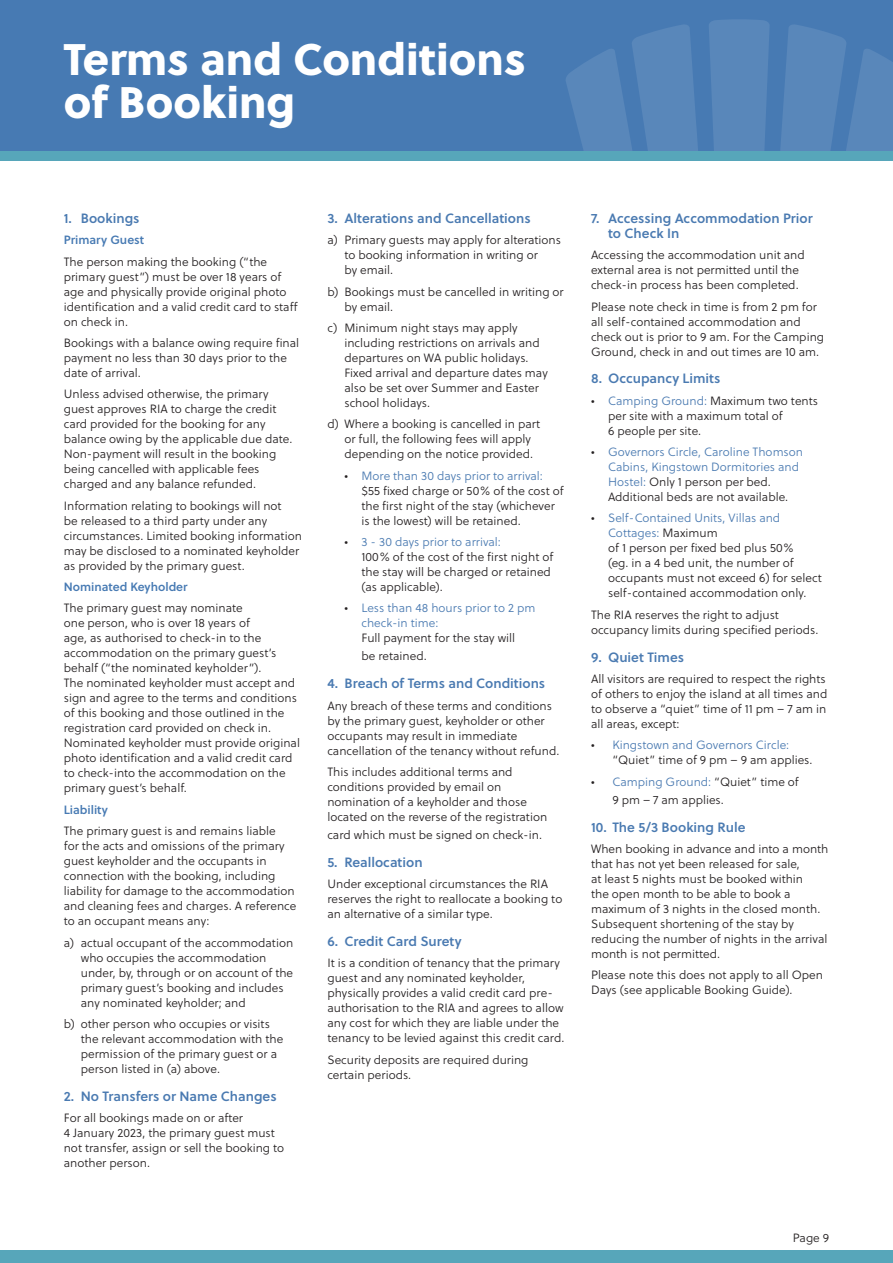
<style>
.page{position:relative;width:893px;height:1263px;background:#fff}
.page>*{position:absolute;margin:0;border:0;box-sizing:border-box;transform-origin:0 0}
.t1{font:44.1px/43px "Soleil Xb";color:#fff}
.t2{font:13.5px/15px "Soleil Sb";color:#4a7ab1}
.t3{font:12px/15px "Soleil Lt";color:#231f20}
.t4{font:12px/15px "Soleil Lt";color:#4a7ab1}
.t5{font:12px "Soleil Sb";color:#477ab3}
.s1{color:#4a7ab1}
.s2{color:#231f20}
</style>
<div class="page">
<div style="left:0;top:0;width:893px;height:151px;background:#477ab3"></div>
<svg style="left:566px;top:19px;width:327px;height:132px"></svg>
<div style="left:0;top:151px;width:893px;height:10px;background:#57a6ba"></div>
<div style="left:0;top:1250px;width:893px;height:13px;background:#57a6ba"></div>
<h1 class="t1" style="left:64px;top:35px;width:463px">Terms and Conditions of Booking</h1>
<p class="t2" style="left:64px;top:210px;width:77px">1. Bookings</p>
<p class="t5" style="left:64px;top:231px;width:82px">Primary Guest</p>
<p class="t3" style="left:64px;top:254px;width:236px">The person making the booking (“the primary guest”) must be over 18 years of age and physically provide original photo identification and a valid credit card to staff on check in.</p>
<p class="t3" style="left:64px;top:335px;width:237px">Bookings with a balance owing require final payment no less than 30 days prior to the date of arrival.</p>
<p class="t3" style="left:64px;top:386px;width:230px">Unless advised otherwise, the primary guest approves RIA to charge the credit card provided for the booking for any balance owing by the applicable due date.<br>Non-payment will result in the booking being cancelled with applicable fees charged and any balance refunded.</p>
<p class="t3" style="left:64px;top:498px;width:240px">Information relating to bookings will not<br>be released to a third party under any circumstances. Limited booking information may be disclosed to a nominated keyholder as provided by the primary guest.</p>
<p class="t5" style="left:64px;top:578px;width:125px">Nominated Keyholder</p>
<p class="t3" style="left:64px;top:601px;width:238px">The primary guest may nominate<br>one person, who is over 18 years of<br>age, as authorised to check-in to the accommodation on the primary guest’s behalf (“the nominated keyholder”).<br>The nominated keyholder must accept and sign and agree to the terms and conditions of this booking and those outlined in the registration card provided on check in.<br>Nominated keyholder must provide original photo identification and a valid credit card to check-into the accommodation on the primary guest’s behalf.</p>
<p class="t5" style="left:64px;top:800px;width:46px">Liability</p>
<p class="t3" style="left:64px;top:823px;width:234px">The primary guest is and remains liable<br>for the acts and omissions of the primary guest keyholder and the occupants in connection with the booking, including liability for damage to the accommodation and cleaning fees and charges. A reference to an occupant means any:</p>
<p class="t3" style="left:81px;top:935px;width:214px;text-indent:-17px">a) actual occupant of the accommodation who occupies the accommodation under, by, through or on account of the primary guest’s booking and includes any nominated keyholder; and</p>
<p class="t3" style="left:81px;top:1016px;width:204px;text-indent:-17px">b) other person who occupies or visits the relevant accommodation with the permission of the primary guest or a person listed in (a) above.</p>
<p class="t2" style="left:64px;top:1088px;width:214px">2. No Transfers or Name Changes</p>
<p class="t3" style="left:64px;top:1110px;width:222px">For all bookings made on or after<br>4 January 2023, the primary guest must not transfer, assign or sell the booking to another person.</p>
<p class="t2" style="left:327px;top:210px;width:205px">3. Alterations and Cancellations</p>
<p class="t3" style="left:344px;top:232px;width:218px;text-indent:-17px">a) Primary guests may apply for alterations to booking information in writing or<br>by email.</p>
<p class="t3" style="left:344px;top:284px;width:221px;text-indent:-17px">b) Bookings must be cancelled in writing or by email.</p>
<p class="t3" style="left:344px;top:320px;width:205px;text-indent:-17px">c) Minimum night stays may apply including restrictions on arrivals and departures on WA public holidays.<br>Fixed arrival and departure dates may also be set over Summer and Easter school holidays.</p>
<p class="t3" style="left:344px;top:416px;width:197px;text-indent:-17px">d) Where a booking is cancelled in part or full, the following fees will apply depending on the notice provided.</p>
<p class="t3" style="left:361px;top:468px;width:204px;text-indent:-17px">• <span class="s1">More than 30 days prior to arrival: </span>$55 fixed charge or 50% of the cost of the first night of the stay (whichever is the lowest) will be retained.</p>
<p class="t3" style="left:361px;top:534px;width:193px;text-indent:-17px">• <span class="s1">3 - 30 days prior to arrival:<br></span>100% of the cost of the first night of the stay will be charged or retained (as applicable).</p>
<p class="t4" style="left:361px;top:601px;width:175px;text-indent:-17px"><span class="s2">•</span> Less than 48 hours prior to 2 pm check-in time:</p>
<p class="t3" style="left:361px;top:629px;width:155px;line-height:18px">Full payment for the stay will be retained.</p>
<p class="t2" style="left:327px;top:675px;width:219px">4. Breach of Terms and Conditions</p>
<p class="t3" style="left:327px;top:698px;width:233px">Any breach of these terms and conditions by the primary guest, keyholder or other occupants may result in immediate cancellation of the tenancy without refund.</p>
<p class="t3" style="left:327px;top:764px;width:221px">This includes additional terms and conditions provided by email on nomination of a keyholder and those located on the reverse of the registration</p>
<p class="t3" style="left:327px;top:827px;width:216px">card which must be signed on check-in.</p>
<p class="t2" style="left:327px;top:854px;width:97px">5. Reallocation</p>
<p class="t3" style="left:327px;top:876px;width:236px">Under exceptional circumstances the RIA reserves the right to reallocate a booking to an alternative of a similar type.</p>
<p class="t2" style="left:327px;top:933px;width:136px">6. Credit Card Surety</p>
<p class="t3" style="left:327px;top:955px;width:238px">It is a condition of tenancy that the primary guest and any nominated keyholder, physically provides a valid credit card pre&shy;authorisation to the RIA and agrees to allow any cost for which they are liable under the tenancy to be levied against this credit card.</p>
<p class="t3" style="left:327px;top:1052px;width:203px">Security deposits are required during certain periods.</p>
<p class="t2" style="left:608px;top:210px;width:206px;text-indent:-17px">7. Accessing Accommodation Prior to Check In</p>
<p class="t3" style="left:591px;top:247px;width:215px">Accessing the accommodation unit and external area is not permitted until the check-in process has been completed.</p>
<p class="t3" style="left:591px;top:299px;width:235px">Please note check in time is from 2 pm for all self-contained accommodation and check out is prior to 9 am. For the Camping Ground, check in and out times are 10 am.</p>
<p class="t2" style="left:591px;top:370px;width:131px">8. Occupancy Limits</p>
<p class="t3" style="left:608px;top:393px;width:211px;text-indent:-17px">• <span class="s1">Camping Ground:</span> Maximum two tents per site with a maximum total of<br>6 people per site.</p>
<p class="t4" style="left:608px;top:444px;width:197px;text-indent:-17px"><span class="s2">•</span> Governors Circle, Caroline Thomson Cabins, Kingstown Dormitories and Hostel: <span class="s2">Only 1 person per bed.<br>Additional beds are not available.</span></p>
<p class="t3" style="left:608px;top:511px;width:215px;text-indent:-17px">• <span class="s1">Self-Contained Units, Villas and<br>Cottages:</span> Maximum<br>of 1 person per fixed bed plus 50%<br>(eg. in a 4 bed unit, the number of occupants must not exceed 6) for select self-contained accommodation only.</p>
<p class="t3" style="left:591px;top:607px;width:229px">The RIA reserves the right to adjust occupancy limits during specified periods.</p>
<p class="t2" style="left:591px;top:649px;width:95px">9. Quiet Times</p>
<p class="t3" style="left:591px;top:671px;width:238px">All visitors are required to respect the rights of others to enjoy the island at all times and to observe a “quiet” time of 11 pm – 7 am in all areas, except:</p>
<p class="t3" style="left:612px;top:737px;width:202px;text-indent:-21px">• <span class="s1">Kingstown and Governors Circle: </span>“Quiet” time of 9 pm – 9 am applies.</p>
<p class="t3" style="left:612px;top:772px;width:188px;line-height:18px;text-indent:-21px">• <span class="s1">Camping Ground:</span> “Quiet” time of<br>9 pm – 7 am applies.</p>
<p class="t2" style="left:591px;top:819px;width:156px">10. The 5/3 Booking Rule</p>
<p class="t3" style="left:591px;top:841px;width:239px">When booking in advance and into a month that has not yet been released for sale,<br>at least 5 nights must be booked within<br>the open month to be able to book a maximum of 3 nights in the closed month.<br>Subsequent shortening of the stay by reducing the number of nights in the arrival month is not permitted.</p>
<p class="t3" style="left:591px;top:967px;width:233px">Please note this does not apply to all Open<br>Days (see applicable Booking Guide).</p>
<p class="t3" style="left:793px;top:1230px;width:38px">Page 9</p>
</div>
